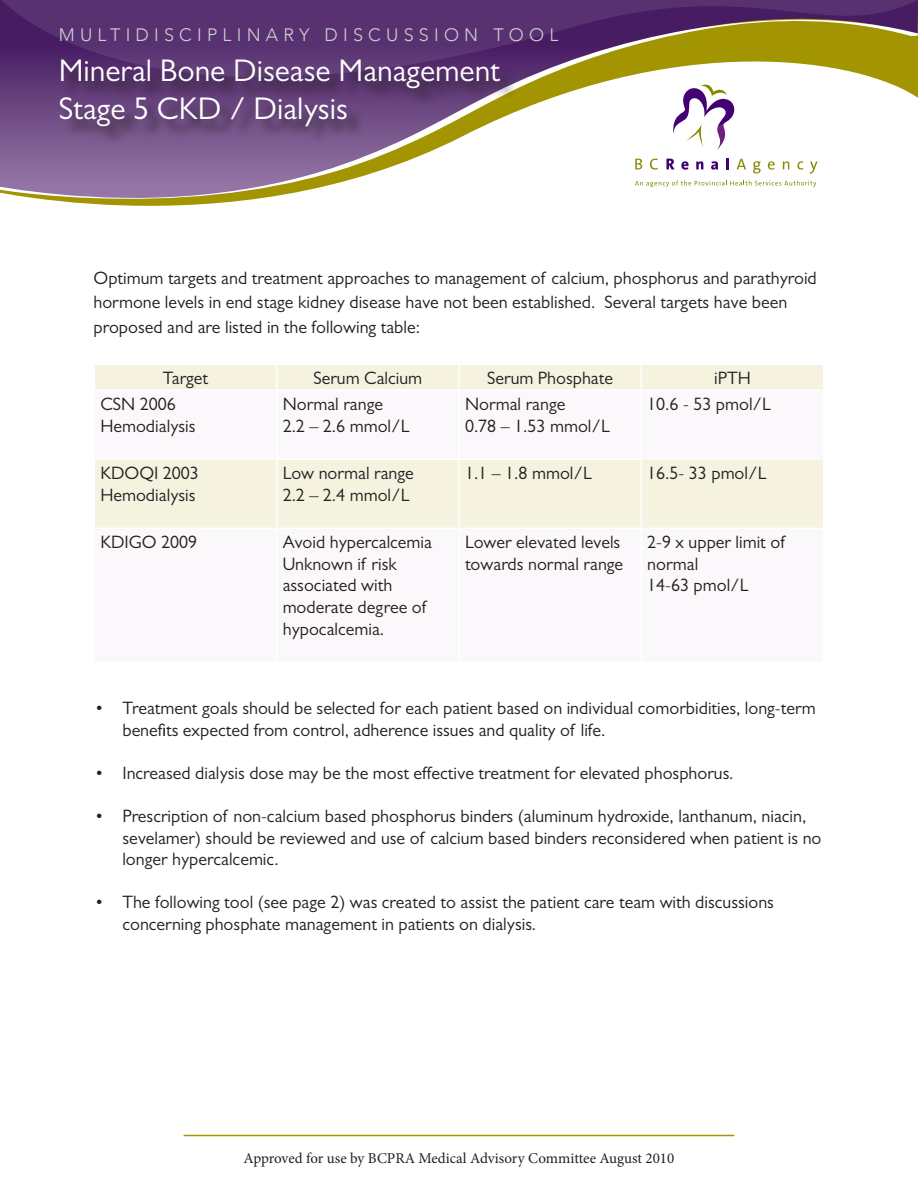
<style>
.page{position:relative;width:918px;height:1188px;background:#fff}
.page>*{position:absolute;margin:0;border:0;box-sizing:border-box;transform-origin:0 0}
.t1{font:31.5px "Gill Sans";color:#fff}
.t2{font:18px/21.6px "Gill Sans";color:#231f20}
.t3{font:300 18px "Avenir LT";letter-spacing:.29em;color:#cfd0d2}
.t4{font:15px "Minion Pro";letter-spacing:-.005em;color:#231f20}
</style>
<div class="page">
<svg style="left:0;top:15px;width:818px;height:188px"></svg>
<svg style="left:1px;top:0;width:917px;height:103px;background:#7d606d"></svg>
<div style="left:63px;top:62px;width:455px;height:83px;background:#231f20;opacity:.75"></div>
<hr style="left:184px;top:1135px;width:550px;height:1px;background:#a39401">
<svg style="left:672px;top:83px;width:64px;height:67px"></svg>
<svg style="left:635px;top:159px;width:7px;height:10px"></svg>
<svg style="left:650px;top:159px;width:8px;height:11px"></svg>
<svg style="left:666px;top:159px;width:9px;height:10px"></svg>
<svg style="left:681px;top:161px;width:8px;height:9px"></svg>
<svg style="left:696px;top:161px;width:7px;height:8px"></svg>
<svg style="left:711px;top:161px;width:7px;height:9px"></svg>
<svg style="left:726px;top:158px;width:2px;height:11px"></svg>
<svg style="left:737px;top:159px;width:9px;height:10px"></svg>
<svg style="left:753px;top:161px;width:8px;height:13px"></svg>
<svg style="left:768px;top:161px;width:7px;height:9px"></svg>
<svg style="left:783px;top:161px;width:6px;height:8px"></svg>
<svg style="left:798px;top:161px;width:5px;height:9px"></svg>
<svg style="left:810px;top:162px;width:7px;height:12px"></svg>
<svg style="left:635px;top:180px;width:181px;height:7px"></svg>
<div style="left:95px;top:365px;width:728px;height:24px;background:#f5f2e0"></div>
<div style="left:95px;top:460px;width:728px;height:68px;background:#f5f2e0"></div>
<svg style="left:276px;top:365px;width:1px;height:24px"></svg>
<hr style="left:458px;top:365px;width:2px;height:24px;background:#fff">
<svg style="left:641px;top:365px;width:1px;height:24px"></svg>
<hr style="left:276px;top:460px;width:1px;height:68px;background:#fff">
<hr style="left:458px;top:460px;width:2px;height:68px;background:#fff">
<hr style="left:641px;top:460px;width:1px;height:68px;background:#fff">
<p class="t3" style="left:59px;top:24px;width:501px">MULTIDISCIPLINARY DISCUSSION TOOL</p>
<p class="t1" style="left:59px;top:53px;width:443px">Mineral Bone Disease Management</p>
<p class="t1" style="left:59px;top:91px;width:291px">Stage 5 CKD / Dialysis</p>
<p class="t2" style="left:94px;top:265px;width:725px;line-height:24.8px">Optimum targets and treatment approaches to management of calcium, phosphorus and parathyroid hormone levels in end stage kidney disease have not been established. Several targets have been proposed and are listed in the following table:</p>
<p class="t2" style="left:163px;top:367px;width:47px">Target</p>
<p class="t2" style="left:313px;top:367px;width:110px">Serum Calcium</p>
<p class="t2" style="left:487px;top:367px;width:127px">Serum Phosphate</p>
<p class="t2" style="left:714px;top:367px;width:38px">iPTH</p>
<p class="t2" style="left:100px;top:393px;width:97px">CSN 2006<br>Hemodialysis</p>
<p class="t2" style="left:283px;top:393px;width:102px">Normal range</p>
<p class="t2" style="left:647px;top:393px;width:125px">10.6 - 53 pmol/L</p>
<p class="t2" style="left:465px;top:393px;width:102px">Normal range</p>
<p class="t2" style="left:465px;top:415px;width:146px">0.78 – 1.53 mmol/L</p>
<p class="t2" style="left:283px;top:415px;width:128px">2.2 – 2.6 mmol/L</p>
<p class="t2" style="left:100px;top:462px;width:100px">KDOQI 2003</p>
<p class="t2" style="left:100px;top:484px;width:97px">Hemodialysis</p>
<p class="t2" style="left:283px;top:462px;width:133px">Low normal range</p>
<p class="t2" style="left:283px;top:484px;width:128px">2.2 – 2.4 mmol/L</p>
<p class="t2" style="left:465px;top:462px;width:128px">1.1 – 1.8 mmol/L</p>
<p class="t2" style="left:647px;top:462px;width:121px">16.5- 33 pmol/L</p>
<p class="t2" style="left:100px;top:531px;width:98px">KDIGO 2009</p>
<p class="t2" style="left:283px;top:531px;width:151px">Avoid hypercalcemia</p>
<p class="t2" style="left:283px;top:553px;width:145px">Unknown if risk associated with moderate degree of hypocalcemia.</p>
<p class="t2" style="left:465px;top:531px;width:160px">Lower elevated levels towards normal range</p>
<p class="t2" style="left:647px;top:531px;width:139px">2-9 x upper limit of normal</p>
<p class="t2" style="left:647px;top:574px;width:103px">14-63 pmol/L</p>
<p class="t2" style="left:122px;top:697px;width:695px;text-indent:-27px">• Treatment goals should be selected for each patient based on individual comorbidities, long-term benefits expected from control, adherence issues and quality of life.</p>
<p class="t2" style="left:95px;top:762px;width:640px">• Increased dialysis dose may be the most effective treatment for elevated phosphorus.</p>
<p class="t2" style="left:122px;top:805px;width:701px;text-indent:-27px">• Prescription of non-calcium based phosphorus binders (aluminum hydroxide, lanthanum, niacin, sevelamer) should be reviewed and use of calcium based binders reconsidered when patient is no longer hypercalcemic.</p>
<p class="t2" style="left:122px;top:892px;width:653px;text-indent:-27px">• The following tool (see page 2) was created to assist the patient care team with discussions concerning phosphate management in patients on dialysis.</p>
<p class="t4" style="left:244px;top:1148px;width:432px">Approved for use by BCPRA Medical Advisory Committee August 2010</p>
</div>
